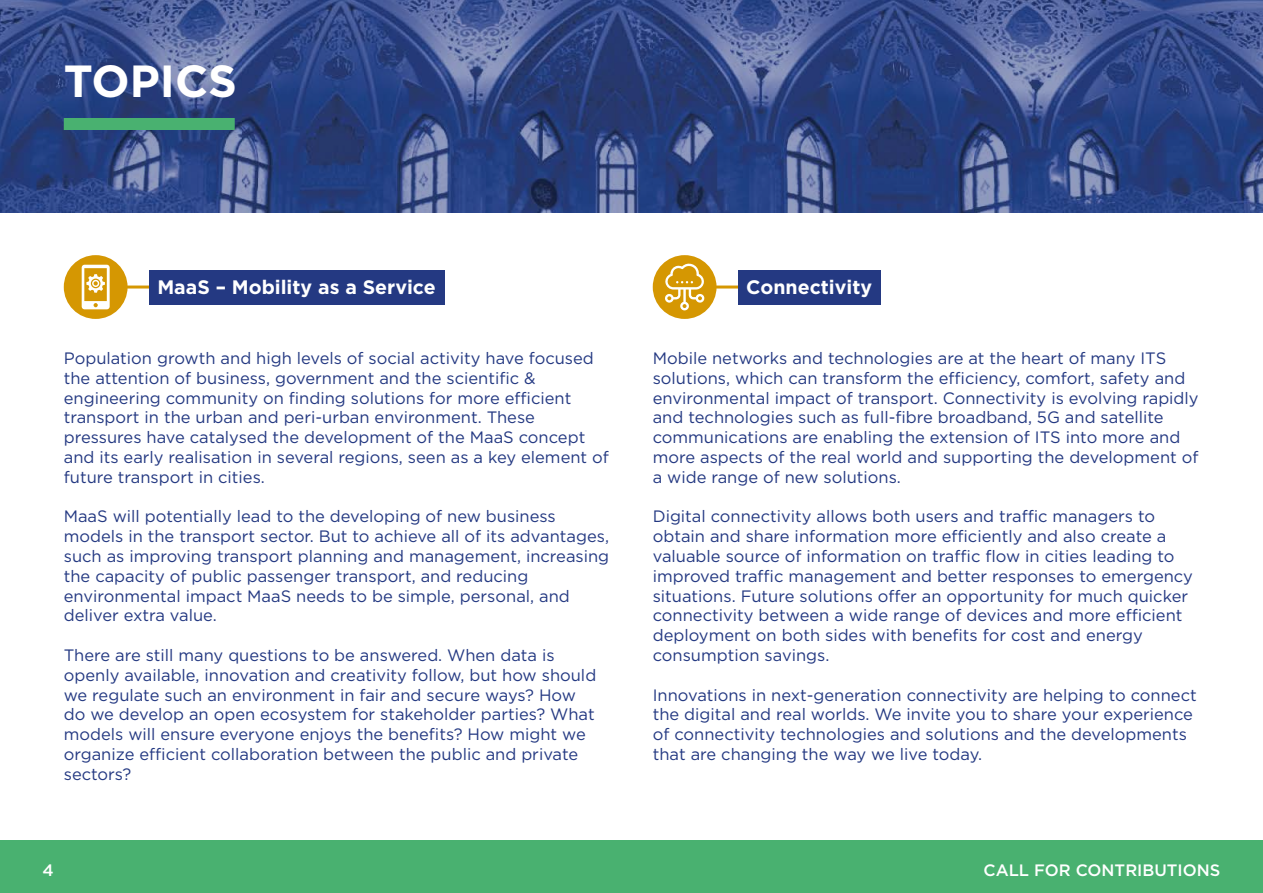
<style>
.page{position:relative;width:1263px;height:893px;background:#fff}
.page>*{position:absolute;margin:0;border:0;box-sizing:border-box;transform-origin:0 0}
.t1{font:700 45px "Gotham";color:#fff}
.t2{font:700 19.5px "Gotham";color:#fff}
.t3{font:16.5px/19.8px "Gotham";color:#243982}
.t4{font:500 16.5px "Gotham";color:#fff}
</style>
<div class="page">
<div style="left:0;top:840px;width:1263px;height:53px;background:#49b170"></div>
<svg style="left:0;top:0;width:1263px;height:213px;background:#364c88"></svg>
<div style="left:64px;top:118px;width:171px;height:12px;background:#49b170"></div>
<div style="left:64px;top:255px;width:64px;height:64px;background:#d59702;border-radius:50%"></div>
<svg style="left:82px;top:265px;width:28px;height:44px"></svg>
<hr style="left:124px;top:286px;width:29px;height:3px;background:#d59702">
<div style="left:149px;top:270px;width:295px;height:34px;background:#243982"></div>
<div style="left:653px;top:255px;width:63px;height:64px;background:#d59702;border-radius:50%"></div>
<hr style="left:713px;top:286px;width:29px;height:3px;background:#d59702">
<div style="left:738px;top:270px;width:143px;height:34px;background:#243982"></div>
<svg style="left:665px;top:263px;width:40px;height:47px"></svg>
<h1 class="t1" style="left:64px;top:55px;width:175px">TOPICS</h1>
<p class="t2" style="left:157px;top:276px;width:280px">MaaS – Mobility as a Service</p>
<p class="t3" style="left:64px;top:348px;width:547px">Population growth and high levels of social activity have focused the attention of business, government and the scientific &amp; engineering community on finding solutions for more efficient transport in the urban and peri-urban environment. These pressures have catalysed the development of the MaaS concept and its early realisation in several regions, seen as a key element of future transport in cities.</p>
<p class="t3" style="left:64px;top:506px;width:547px">MaaS will potentially lead to the developing of new business models in the transport sector. But to achieve all of its advantages, such as improving transport planning and management, increasing the capacity of public passenger transport, and reducing environmental impact MaaS needs to be simple, personal, and deliver extra value.</p>
<p class="t3" style="left:64px;top:645px;width:534px">There are still many questions to be answered. When data is openly available, innovation and creativity follow, but how should we regulate such an environment in fair and secure ways? How do we develop an open ecosystem for stakeholder parties? What models will ensure everyone enjoys the benefits? How might we organize efficient collaboration between the public and private sectors?</p>
<p class="t2" style="left:746px;top:276px;width:127px">Connectivity</p>
<p class="t3" style="left:653px;top:348px;width:547px">Mobile networks and technologies are at the heart of many ITS solutions, which can transform the efficiency, comfort, safety and environmental impact of transport. Connectivity is evolving rapidly and technologies such as full-fibre broadband, 5G and satellite communications are enabling the extension of ITS into more and more aspects of the real world and supporting the development of a wide range of new solutions.</p>
<p class="t3" style="left:653px;top:506px;width:542px">Digital connectivity allows both users and traffic managers to obtain and share information more efficiently and also create a valuable source of information on traffic flow in cities leading to improved traffic management and better responses to emergency situations. Future solutions offer an opportunity for much quicker connectivity between a wide range of devices and more efficient deployment on both sides with benefits for cost and energy consumption savings.</p>
<p class="t3" style="left:653px;top:684px;width:545px">Innovations in next-generation connectivity are helping to connect the digital and real worlds. We invite you to share your experience of connectivity technologies and solutions and the developments that are changing the way we live today.</p>
<p class="t4" style="left:43px;top:859px;width:13px">4</p>
<p class="t4" style="left:983px;top:859px;width:238px">CALL FOR CONTRIBUTIONS</p>
</div>
